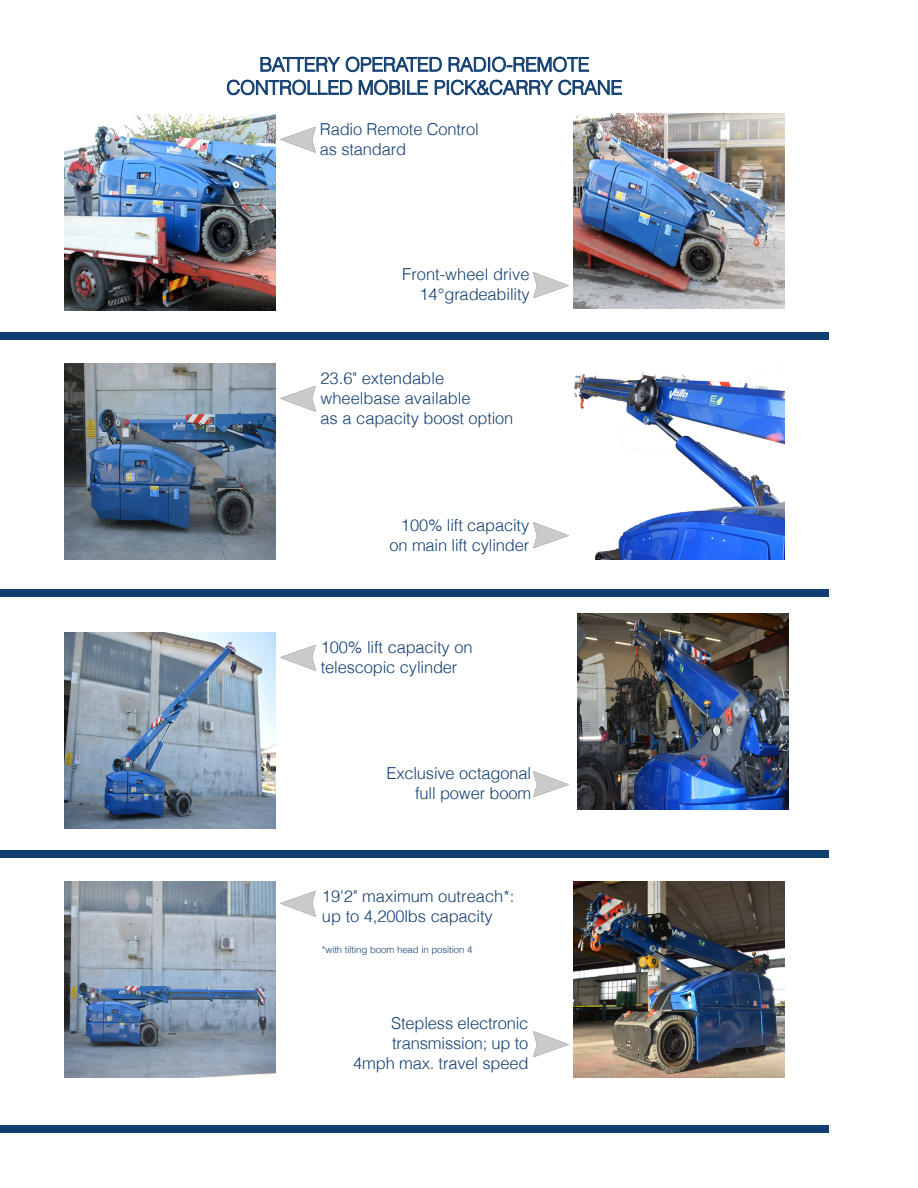
<style>
.page{position:relative;width:918px;height:1188px;background:#fff}
.page>*{position:absolute;margin:0;border:0;box-sizing:border-box;transform-origin:0 0}
.t1{font:300 19.2px/23.1px "Helvetica";letter-spacing:-.01em;color:#123f71;text-align:center}
.t2{font:300 16.5px/19.8px "Helvetica";letter-spacing:-.01em;color:#123f71}
.t3{font:300 16.5px/19.8px "Helvetica";letter-spacing:-.01em;color:#134073}
.t4{font:300 9.6px "Helvetica";letter-spacing:-.01em;color:#123f71}
.s1{color:#134073}
</style>
<div class="page">
<img style="left:65px;top:114px;width:210px;height:196px">
<img style="left:574px;top:113px;width:210px;height:196px">
<img style="left:65px;top:363px;width:210px;height:196px">
<img style="left:578px;top:613px;width:210px;height:196px">
<img style="left:574px;top:368px;width:210px;height:191px">
<img style="left:65px;top:632px;width:210px;height:196px">
<img style="left:65px;top:881px;width:210px;height:196px">
<img style="left:574px;top:881px;width:210px;height:196px">
<img style="left:280px;top:127px;width:35px;height:25px">
<img style="left:533px;top:273px;width:35px;height:25px">
<img style="left:280px;top:387px;width:35px;height:25px">
<img style="left:533px;top:523px;width:35px;height:25px">
<div style="left:0;top:333px;width:828px;height:7px;background:#123f71"></div>
<div style="left:0;top:590px;width:828px;height:7px;background:#123f71"></div>
<div style="left:0;top:851px;width:828px;height:7px;background:#123f71"></div>
<div style="left:0;top:1126px;width:828px;height:7px;background:#123f71"></div>
<img style="left:280px;top:645px;width:35px;height:25px">
<img style="left:533px;top:772px;width:35px;height:25px">
<img style="left:280px;top:891px;width:35px;height:25px">
<img style="left:533px;top:1032px;width:35px;height:25px">
<p class="t1" style="left:227px;top:52px;width:397px">BATTERY OPERATED RADIO-REMOTE<br>CONTROLLED MOBILE PICK&amp;CARRY CRANE</p>
<p class="t3" style="left:320px;top:118px;width:161px">Radio Remote Control as standard</p>
<p class="t3" style="left:402px;top:263px;width:129px;text-align:right">Front-wheel drive<br>14°gradeability</p>
<p class="t2" style="left:320px;top:367px;width:195px">23.6" extendable wheelbase available<br>as a capacity boost <span class="s1">option</span></p>
<p class="t2" style="left:390px;top:514px;width:141px;text-align:right">100% lift capacity on main lift cylinder</p>
<p class="t2" style="left:321px;top:636px;width:153px">100% lift capacity on telescopic cylinder</p>
<p class="t2" style="left:386px;top:762px;width:146px;text-align:right">Exclusive octagonal full power boom</p>
<p class="t2" style="left:322px;top:885px;width:194px">19'2" maximum outreach*: up to 4,200lbs capacity</p>
<p class="t4" style="left:322px;top:942px;width:152px">*with tilting boom head in position 4</p>
<p class="t2" style="left:353px;top:1012px;width:177px;text-align:right">Stepless electronic transmission; up to<br>4mph max. travel speed</p>
</div>
